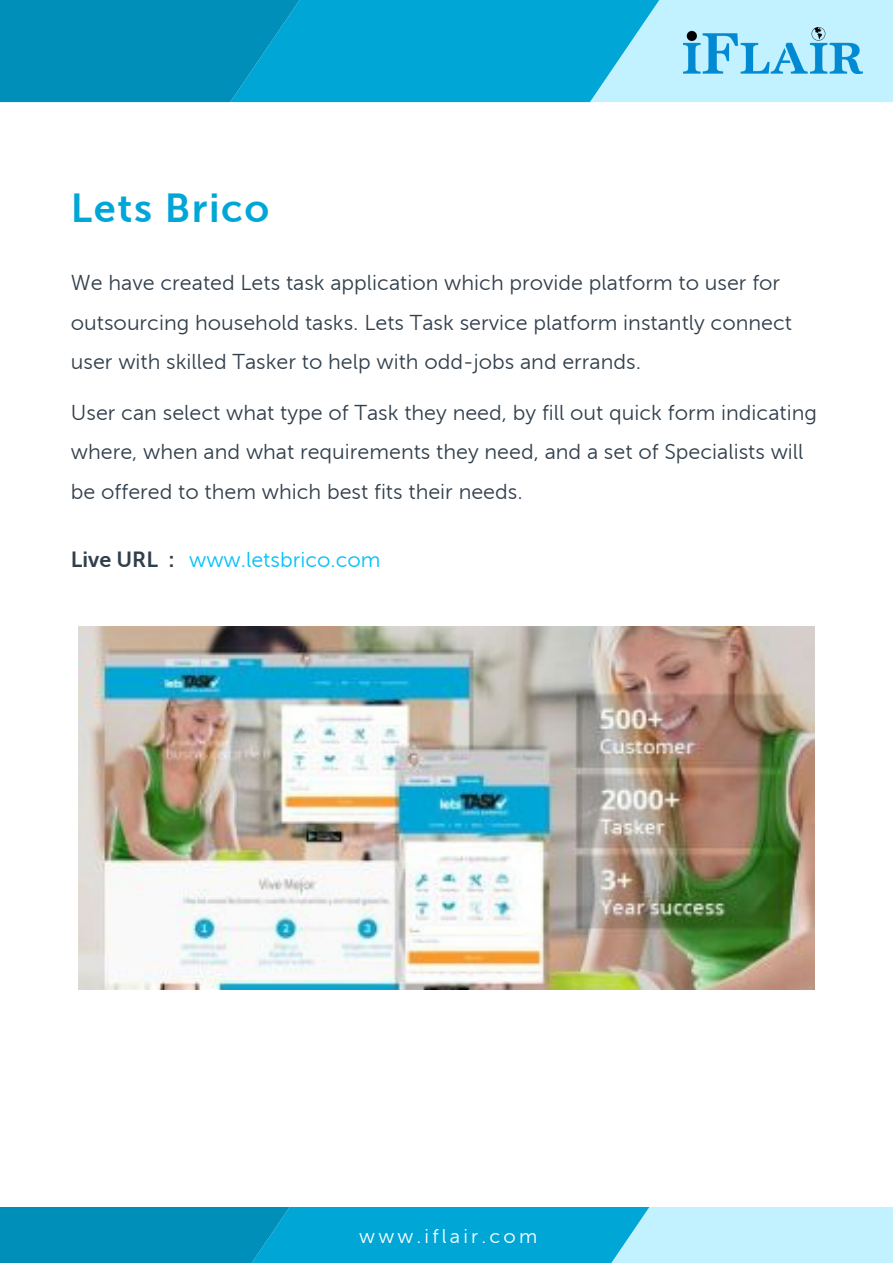
<style>
.page{position:relative;width:893px;height:1263px;background:#fff}
.page>*{position:absolute;margin:0;border:0;box-sizing:border-box;transform-origin:0 0}
.t1{font:39.75px "Museo Sans 700";letter-spacing:.04em;color:#00a6d6}
.t2{font:21.45px/39.5px "Museo Sans 300";color:#313f4c}
.t3{font:21.45px "Museo Sans 300";color:#00c1f9}
.t4{font:19.8px "Museo Sans 300";letter-spacing:.16em;color:#fff}
.s1{font-family:"Museo Sans 700";color:#313f4c}
</style>
<div class="page">
<svg style="left:0;top:0;width:893px;height:102px;background:#2cafd5"></svg>
<svg style="left:0;top:1207px;width:893px;height:56px;background:#39b5d8"></svg>
<img style="left:683px;top:27px;width:179px;height:46px">
<img style="left:79px;top:626px;width:735px;height:364px">
<h1 class="t1" style="left:71px;top:186px;width:200px">Lets Brico</h1>
<p class="t2" style="left:71px;top:264px;width:723px">We have created Lets task application which provide platform to user for outsourcing household tasks. Lets Task service platform instantly connect user with skilled Tasker to help with odd-jobs and errands.</p>
<p class="t2" style="left:71px;top:393px;width:747px">User can select what type of Task they need, by fill out quick form indicating where, when and what requirements they need, and a set of Specialists will be offered to them which best fits their needs.</p>
<p class="t3" style="left:71px;top:548px;width:311px"><span class="s1">Live URL :</span> www.letsbrico.com</p>
<p class="t4" style="left:359px;top:1226px;width:179px">www.iflair.com</p>
</div>
